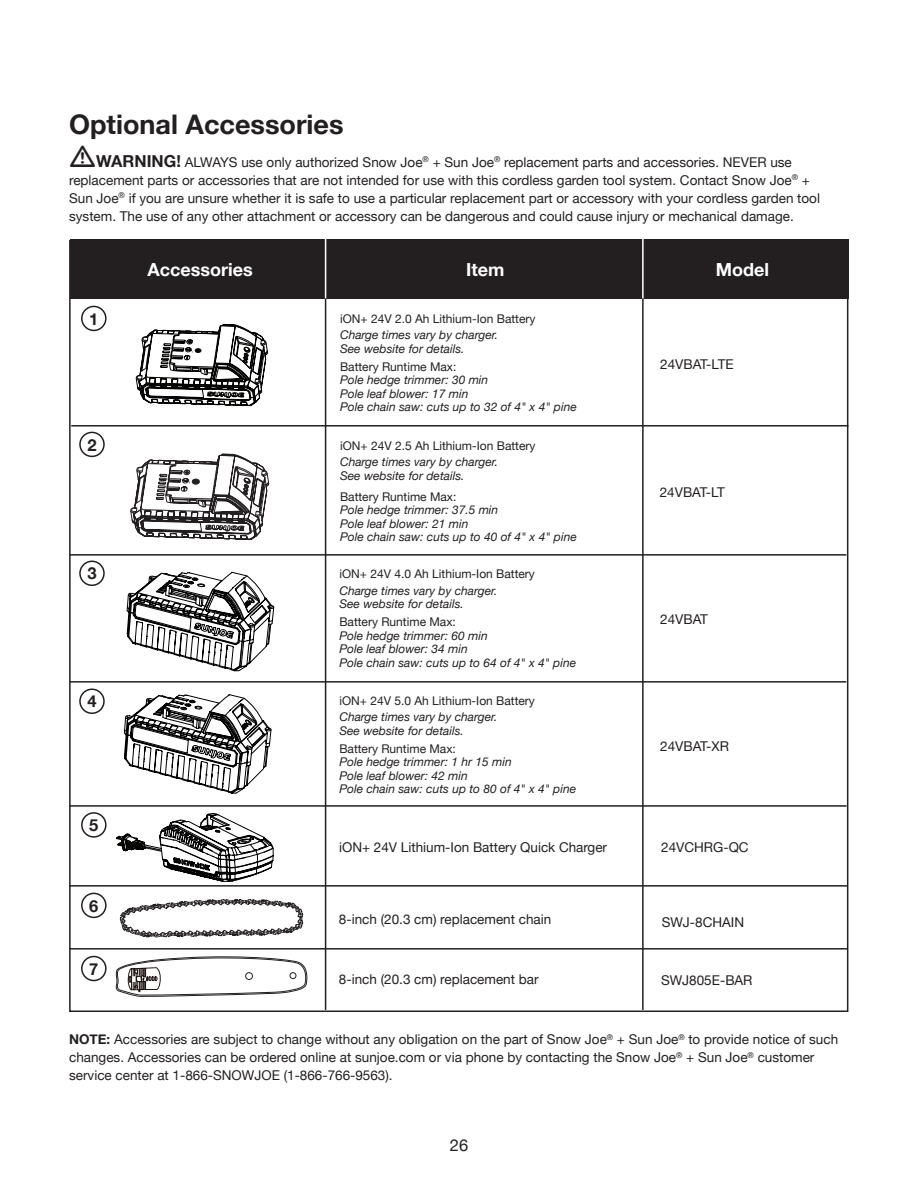
<style>
.page{position:relative;width:918px;height:1188px;background:#fff}
.page>*{position:absolute;margin:0;border:0;box-sizing:border-box;transform-origin:0 0}
.t1{font:700 27px "Helvetica Neue";color:#231f20}
.t2{font:700 18px "Helvetica Neue";color:#fff}
.t3{font:700 16.5px "Helvetica Neue";color:#231f20}
.t4{font:16.5px "Helvetica Neue";color:#231f20}
.t5{font:13.5px/18px "Helvetica Neue";color:#231f20}
.t6{font:italic 12px/13.5px "Helvetica Neue";color:#231f20}
.t7{font:12px "Helvetica Neue";color:#231f20}
.s1{font-weight:700;font-size:16.5px}
.s2{font-weight:700}
</style>
<div class="page">
<div style="left:70px;top:239px;width:778px;height:60px;background:#231f20"></div>
<hr style="left:325px;top:296px;width:1px;height:714px;background:#231f20">
<hr style="left:642px;top:296px;width:2px;height:714px;background:#231f20">
<hr style="left:325px;top:239px;width:1px;height:60px;background:#fff">
<hr style="left:642px;top:239px;width:2px;height:60px;background:#fff">
<hr style="left:71px;top:425px;width:777px;height:2px;background:#231f20">
<hr style="left:70px;top:681px;width:776px;height:2px;background:#231f20">
<hr style="left:70px;top:554px;width:776px;height:2px;background:#231f20">
<hr style="left:70px;top:805px;width:777px;height:2px;background:#231f20">
<hr style="left:69px;top:885px;width:778px;height:2px;background:#231f20">
<div style="left:81px;top:306px;width:26px;height:25px;border:2px solid #231f20;border-radius:50%"></div>
<div style="left:79px;top:432px;width:26px;height:25px;border:2px solid #231f20;border-radius:50%"></div>
<div style="left:79px;top:689px;width:26px;height:25px;border:2px solid #231f20;border-radius:50%"></div>
<div style="left:79px;top:561px;width:26px;height:25px;border:2px solid #231f20;border-radius:50%"></div>
<div style="left:81px;top:893px;width:26px;height:25px;border:2px solid #231f20;border-radius:50%"></div>
<div style="left:81px;top:812px;width:26px;height:26px;border:2px solid #231f20;border-radius:50%"></div>
<hr style="left:69px;top:948px;width:778px;height:2px;background:#231f20">
<svg style="left:135px;top:324px;width:133px;height:83px"></svg>
<div style="left:81px;top:956px;width:26px;height:25px;border:2px solid #231f20;border-radius:50%"></div>
<svg style="left:115px;top:956px;width:193px;height:41px"></svg>
<svg style="left:120px;top:899px;width:183px;height:39px"></svg>
<svg style="left:130px;top:454px;width:139px;height:86px"></svg>
<div style="left:192px;top:479px;width:8px;height:5px;border:1px solid #231f20;border-radius:50%"></div>
<svg style="left:124px;top:694px;width:147px;height:100px"></svg>
<svg style="left:127px;top:572px;width:147px;height:99px"></svg>
<svg style="left:116px;top:813px;width:158px;height:69px"></svg>
<h1 class="t1" style="left:69px;top:104px;width:276px">Optional Accessories</h1>
<p class="t5" style="left:69px;top:154px;width:752px;text-indent:27px"><span class="s1">WARNING!</span> ALWAYS use only authorized Snow Joe<sup>®</sup> + Sun Joe<sup>®</sup> replacement parts and accessories. NEVER use replacement parts or accessories that are not intended for use with this cordless garden tool system. Contact Snow Joe<sup>®</sup> + Sun Joe<sup>®</sup> if you are unsure whether it is safe to use a particular replacement part or accessory with your cordless garden tool system. The use of any other attachment or accessory can be dangerous and could cause injury or mechanical damage.</p>
<p class="t3" style="left:89px;top:306px;width:11px">1</p>
<p class="t3" style="left:87px;top:432px;width:11px">2</p>
<p class="t3" style="left:87px;top:561px;width:11px">3</p>
<p class="t3" style="left:87px;top:689px;width:11px">4</p>
<p class="t3" style="left:89px;top:812px;width:11px">5</p>
<p class="t3" style="left:89px;top:893px;width:11px">6</p>
<p class="t3" style="left:89px;top:956px;width:11px">7</p>
<h2 class="t2" style="left:148px;top:255px;width:107px">Accessories</h2>
<h2 class="t2" style="left:466px;top:255px;width:40px">Item</h2>
<h2 class="t2" style="left:716px;top:255px;width:55px">Model</h2>
<p class="t7" style="left:340px;top:310px;width:197px">iON+ 24V 2.0 Ah Lithium-Ion Battery</p>
<p class="t6" style="left:340px;top:329px;width:160px">Charge times vary by charger.<br>See website for details.</p>
<p class="t7" style="left:340px;top:358px;width:118px">Battery Runtime Max:</p>
<p class="t6" style="left:340px;top:374px;width:238px">Pole hedge trimmer: 30 min<br>Pole leaf blower: 17 min<br>Pole chain saw: cuts up to 32 of 4" x 4" pine</p>
<p class="t7" style="left:340px;top:437px;width:197px">iON+ 24V 2.5 Ah Lithium-Ion Battery</p>
<p class="t6" style="left:340px;top:456px;width:160px">Charge times vary by charger.<br>See website for details.</p>
<p class="t7" style="left:340px;top:488px;width:118px">Battery Runtime Max:</p>
<p class="t6" style="left:340px;top:504px;width:238px">Pole hedge trimmer: 37.5 min<br>Pole leaf blower: 21 min<br>Pole chain saw: cuts up to 40 of 4" x 4" pine</p>
<p class="t7" style="left:339px;top:565px;width:197px">iON+ 24V 4.0 Ah Lithium-Ion Battery</p>
<p class="t6" style="left:339px;top:584px;width:160px">Charge times vary by charger.<br>See website for details.</p>
<p class="t7" style="left:339px;top:613px;width:118px">Battery Runtime Max:</p>
<p class="t6" style="left:339px;top:629px;width:238px">Pole hedge trimmer: 60 min<br>Pole leaf blower: 34 min<br>Pole chain saw: cuts up to 64 of 4" x 4" pine</p>
<p class="t7" style="left:339px;top:692px;width:197px">iON+ 24V 5.0 Ah Lithium-Ion Battery</p>
<p class="t6" style="left:339px;top:711px;width:160px">Charge times vary by charger.<br>See website for details.</p>
<p class="t7" style="left:339px;top:740px;width:118px">Battery Runtime Max:</p>
<p class="t6" style="left:339px;top:756px;width:238px">Pole hedge trimmer: 1 hr 15 min<br>Pole leaf blower: 42 min<br>Pole chain saw: cuts up to 80 of 4" x 4" pine</p>
<p class="t5" style="left:660px;top:356px;width:75px">24VBAT-LTE</p>
<p class="t5" style="left:660px;top:484px;width:67px">24VBAT-LT</p>
<p class="t5" style="left:660px;top:611px;width:49px">24VBAT</p>
<p class="t5" style="left:660px;top:738px;width:70px">24VBAT-XR</p>
<p class="t5" style="left:339px;top:839px;width:270px">iON+ 24V Lithium-Ion Battery Quick Charger</p>
<p class="t5" style="left:661px;top:839px;width:89px">24VCHRG-QC</p>
<p class="t5" style="left:339px;top:911px;width:214px">8-inch (20.3 cm) replacement chain</p>
<p class="t5" style="left:339px;top:971px;width:201px">8-inch (20.3 cm) replacement bar</p>
<p class="t5" style="left:662px;top:914px;width:84px">SWJ-8CHAIN</p>
<p class="t5" style="left:661px;top:972px;width:93px">SWJ805E-BAR</p>
<p class="t5" style="left:69px;top:1031px;width:771px"><span class="s2">NOTE:</span> Accessories are subject to change without any obligation on the part of Snow Joe<sup>®</sup> + Sun Joe<sup>®</sup> to provide notice of such changes. Accessories can be ordered online at sunjoe.com or via phone by contacting the Snow Joe<sup>®</sup> + Sun Joe<sup>®</sup> customer service center at 1-866-SNOWJOE (1-866-766-9563).</p>
<p class="t4" style="left:450px;top:1133px;width:20px">26</p>
</div>
